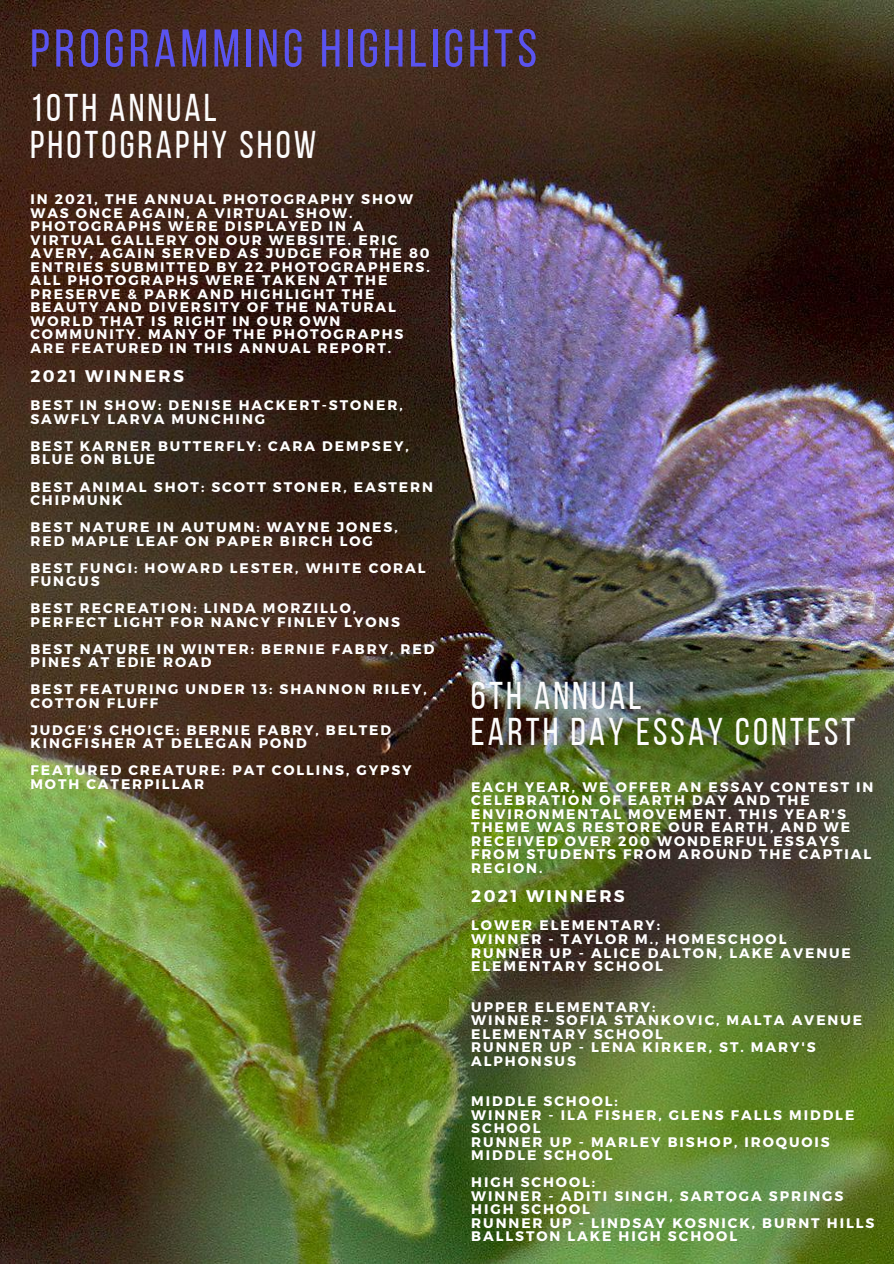
<style>
.page{position:relative;width:894px;height:1264px;background:#fff}
.page>*{position:absolute;margin:0;border:0;box-sizing:border-box;transform-origin:0 0}
.t1{font:52.95px "Bebas Neue";letter-spacing:.08em;color:#5a53ef}
.t2{font:38.55px/36px "Bebas Neue";letter-spacing:.08em;color:#fcfcfc}
.t3{font:700 16.8px "Montserrat";letter-spacing:.14em;color:#fff}
.t4{font:700 13.8px/13.5px "Montserrat";letter-spacing:.14em;color:#fff}
</style>
<div class="page">
<img style="left:0;top:0;width:893px;height:1263px">
<h1 class="t1" style="left:30px;top:27px;width:508px">PROGRAMMING HIGHLIGHTS</h1>
<h2 class="t2" style="left:30px;top:94px;width:287px">10TH ANNUAL<br>PHOTOGRAPHY SHOW</h2>
<p class="t4" style="left:30px;top:192px;width:401px">IN 2021, THE ANNUAL PHOTOGRAPHY SHOW WAS ONCE AGAIN, A VIRTUAL SHOW.<br>PHOTOGRAPHS WERE DISPLAYED IN A VIRTUAL GALLERY ON OUR WEBSITE. ERIC AVERY, AGAIN SERVED AS JUDGE FOR THE 80<br>ENTRIES SUBMITTED BY 22 PHOTOGRAPHERS.<br>ALL PHOTOGRAPHS WERE TAKEN AT THE PRESERVE &amp; PARK AND HIGHLIGHT THE BEAUTY AND DIVERSITY OF THE NATURAL WORLD THAT IS RIGHT IN OUR OWN COMMUNITY. MANY OF THE PHOTOGRAPHS ARE FEATURED IN THIS ANNUAL REPORT.</p>
<p class="t3" style="left:30px;top:365px;width:155px">2021 WINNERS</p>
<p class="t4" style="left:30px;top:398px;width:373px">BEST IN SHOW: DENISE HACKERT-STONER,<br>SAWFLY LARVA MUNCHING</p>
<p class="t4" style="left:30px;top:438px;width:380px">BEST KARNER BUTTERFLY: CARA DEMPSEY,<br>BLUE ON BLUE</p>
<p class="t4" style="left:30px;top:479px;width:404px">BEST ANIMAL SHOT: SCOTT STONER, EASTERN<br>CHIPMUNK</p>
<p class="t4" style="left:30px;top:519px;width:369px">BEST NATURE IN AUTUMN: WAYNE JONES,<br>RED MAPLE LEAF ON PAPER BIRCH LOG</p>
<p class="t4" style="left:30px;top:560px;width:396px">BEST FUNGI: HOWARD LESTER, WHITE CORAL<br>FUNGUS</p>
<p class="t4" style="left:30px;top:601px;width:371px">BEST RECREATION: LINDA MORZILLO,<br>PERFECT LIGHT FOR NANCY FINLEY LYONS</p>
<p class="t4" style="left:30px;top:641px;width:405px">BEST NATURE IN WINTER: BERNIE FABRY, RED<br>PINES AT EDIE ROAD</p>
<p class="t4" style="left:30px;top:682px;width:397px">BEST FEATURING UNDER 13: SHANNON RILEY,<br>COTTON FLUFF</p>
<p class="t4" style="left:30px;top:722px;width:362px">JUDGE’S CHOICE: BERNIE FABRY, BELTED<br>KINGFISHER AT DELEGAN POND</p>
<p class="t4" style="left:30px;top:763px;width:383px">FEATURED CREATURE: PAT COLLINS, GYPSY<br>MOTH CATERPILLAR</p>
<h2 class="t2" style="left:471px;top:681px;width:386px">6TH ANNUAL<br>EARTH DAY ESSAY CONTEST</h2>
<p class="t4" style="left:471px;top:779px;width:403px">EACH YEAR, WE OFFER AN ESSAY CONTEST IN<br>CELEBRATION OF EARTH DAY AND THE<br>ENVIRONMENTAL MOVEMENT. THIS YEAR'S<br>THEME WAS RESTORE OUR EARTH, AND WE<br>RECEIVED OVER 200 WONDERFUL ESSAYS<br>FROM STUDENTS FROM AROUND THE CAPTIAL<br>REGION.</p>
<p class="t3" style="left:471px;top:885px;width:155px">2021 WINNERS</p>
<p class="t4" style="left:471px;top:918px;width:381px">LOWER ELEMENTARY:<br>WINNER - TAYLOR M., HOMESCHOOL<br>RUNNER UP - ALICE DALTON, LAKE AVENUE<br>ELEMENTARY SCHOOL</p>
<p class="t4" style="left:471px;top:999px;width:392px">UPPER ELEMENTARY:<br>WINNER- SOFIA STANKOVIC, MALTA AVENUE<br>ELEMENTARY SCHOOL<br>RUNNER UP - LENA KIRKER, ST. MARY'S<br>ALPHONSUS</p>
<p class="t4" style="left:471px;top:1093px;width:384px">MIDDLE SCHOOL:<br>WINNER - ILA FISHER, GLENS FALLS MIDDLE<br>SCHOOL<br>RUNNER UP - MARLEY BISHOP, IROQUOIS<br>MIDDLE SCHOOL</p>
<p class="t4" style="left:471px;top:1174px;width:404px">HIGH SCHOOL:<br>WINNER - ADITI SINGH, SARTOGA SPRINGS<br>HIGH SCHOOL<br>RUNNER UP - LINDSAY KOSNICK, BURNT HILLS<br>BALLSTON LAKE HIGH SCHOOL</p>
</div>
